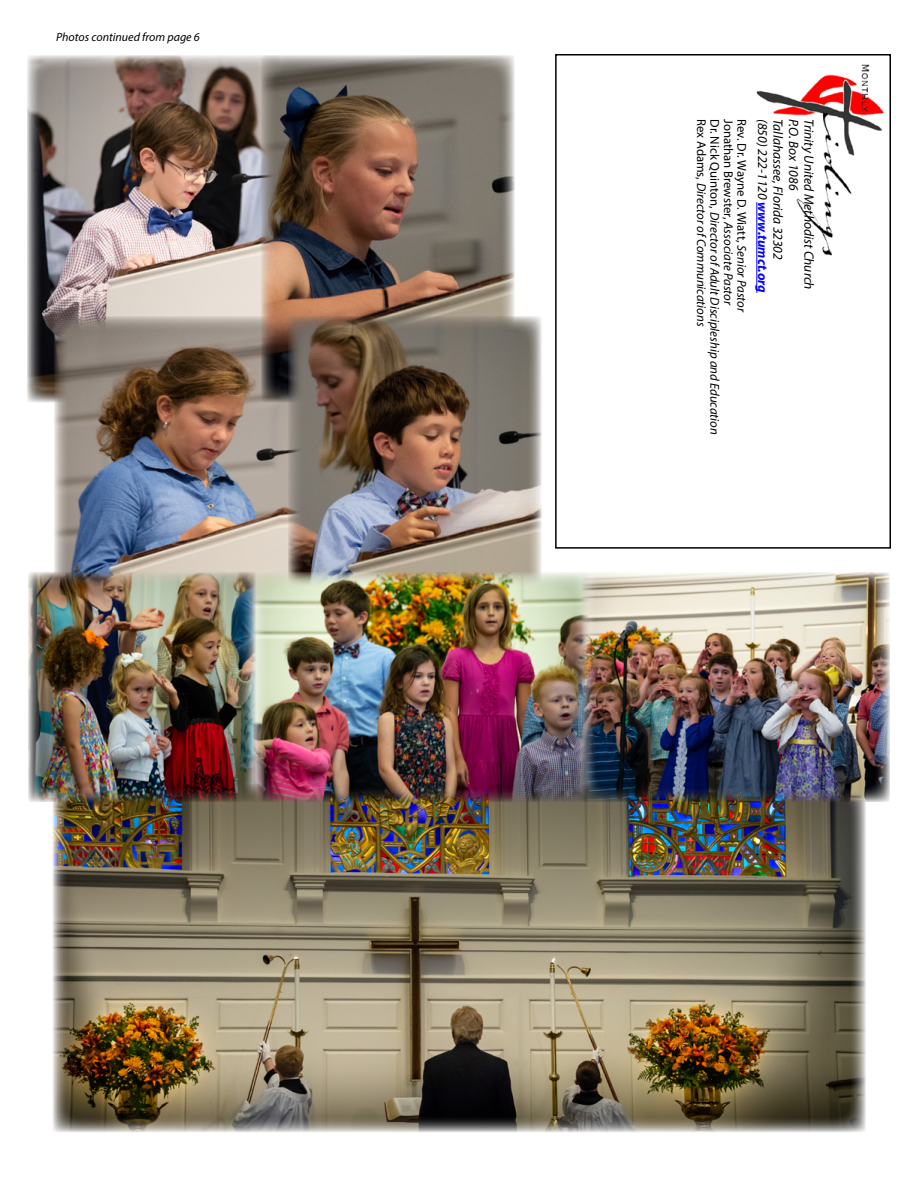
<style>
.page{position:relative;width:918px;height:1188px;background:#fff}
.page>*{position:absolute;margin:0;border:0;box-sizing:border-box;transform-origin:0 0}
.t1{font:italic 13.5px "Myriad Pro";color:#000}
.t2{font:italic 12.75px/13.5px "Myriad Pro";color:#000}
.t3{font:italic 12px "Myriad Pro";color:#000}
.s1{font-style:normal}
.s2{font-weight:700;color:#00f}
</style>
<div class="page">
<img style="left:756px;top:64px;width:128px;height:199px">
<hr style="left:756px;top:202px;width:1px;height:91px;background:#00f">
<div style="left:555px;top:54px;width:336px;height:495px;border:2px solid #000"></div>
<img style="left:27px;top:55px;width:234px;height:347px">
<img style="left:54px;top:316px;width:234px;height:256px">
<img style="left:261px;top:55px;width:253px;height:347px">
<img style="left:288px;top:316px;width:253px;height:256px">
<img style="left:52px;top:802px;width:814px;height:330px">
<img style="left:28px;top:572px;width:225px;height:230px">
<img style="left:253px;top:572px;width:329px;height:230px">
<img style="left:582px;top:572px;width:308px;height:230px">
<p class="t3" style="left:56px;top:29px;width:145px">Photos continued from page 6</p>
<p class="t2" style="left:749px;top:119px;width:317px;rotate:90deg"><span class="s1">Rev. Dr. Wayne D. Wiatt,</span> Senior Pastor<br><span class="s1">Jonathan Brewster,</span> Associate Pastor<br><span class="s1">Dr. Nick Quinton,</span> Director of Adult Discipleship and Education <span class="s1">Rex Adams,</span> Director of Communications</p>
<p class="t1" style="left:771px;top:119px;width:175px;rotate:90deg">(850) 222-1120 <span class="s2">www.tumct.org</span></p>
<p class="t1" style="left:787px;top:119px;width:142px;rotate:90deg">Tallahassee, Florida 32302</p>
<p class="t1" style="left:802px;top:119px;width:73px;rotate:90deg">P.O. Box 1086</p>
<p class="t1" style="left:817px;top:119px;width:172px;rotate:90deg">Trinity United Methodist Church</p>
</div>
